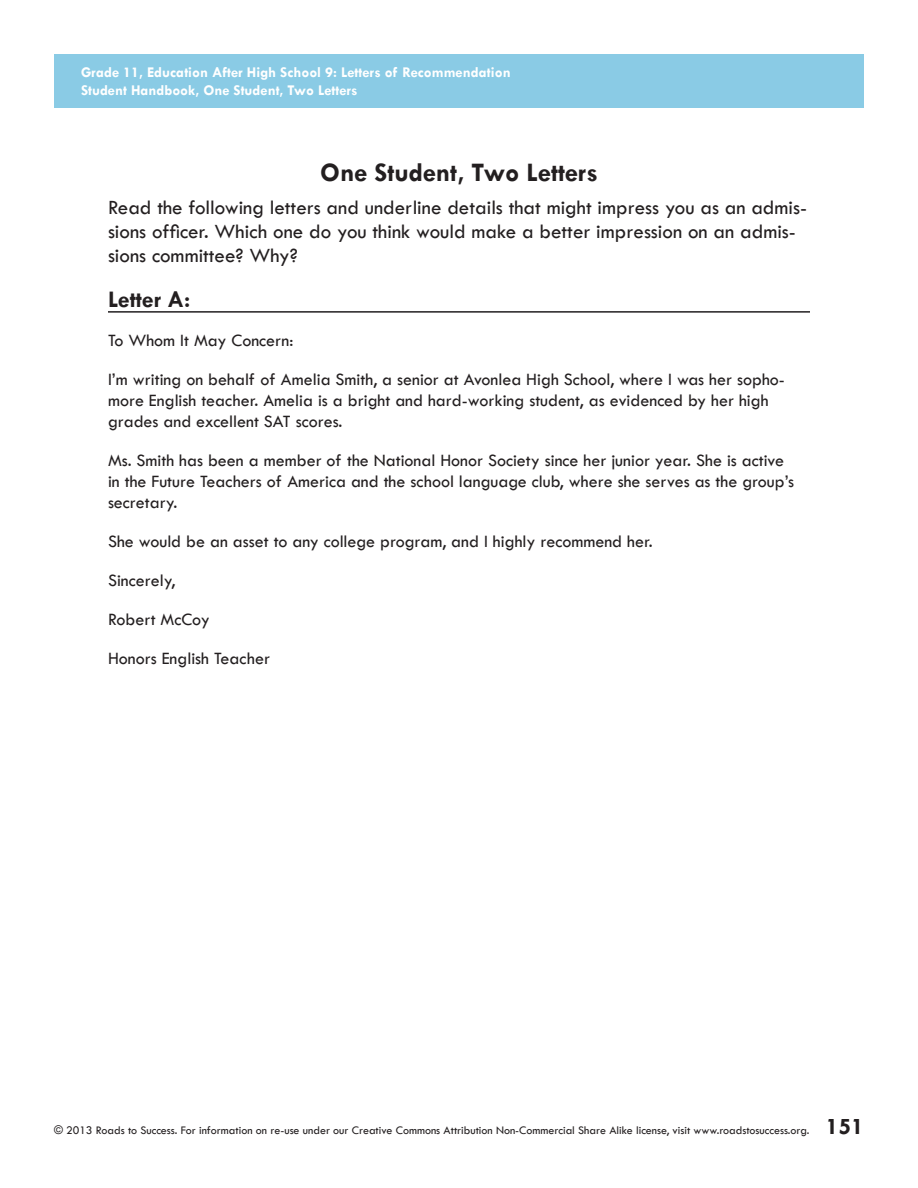
<style>
.page{position:relative;width:918px;height:1188px;background:#fff}
.page>*{position:absolute;margin:0;border:0;box-sizing:border-box;transform-origin:0 0}
.SHFR_Title{font:700 27px "Tw Cen";color:#231f20}
.SHFR_Head1{font:700 24px "Tw Cen";color:#231f20}
.SFHR_Instruction_Lin{font:500 21px/24px "Tw Cen";color:#231f20}
.SHFR_Text{font:500 18px/21px "Tw Cen";color:#231f20}
.t1{font:700 15px/18px "Tw Cen";color:#fff}
.Lesson_Front_Page_Te{font:500 12px "Tw Cen";color:#231f20}
.s1{font-weight:700;font-size:24px}
</style>
<div class="page">
<hr style="left:108px;top:311px;width:702px;height:2px;background:#231f20">
<div style="left:54px;top:54px;width:810px;height:54px;background:#8acbe5"></div>
<p class="t1" style="left:81px;top:63px;width:431px">Grade 11, Education After High School 9: Letters of Recommendation</p>
<p class="t1" style="left:81px;top:81px;width:278px">Student Handbook, One Student, Two Letters</p>
<p class="t1" style="left:203px;top:63px;width:301px;text-indent:122px">2 Choo ing a C lleg M jor<br>Sample College Requirements</p>
<p class="SHFR_Title" style="left:320px;top:156px;width:279px">One Student, Two Letters</p>
<p class="SFHR_Instruction_Lin" style="left:108px;top:195px;width:701px">Read the following letters and underline details that might impress you as an admis&shy;sions officer. Which one do you think would make a better impression on an admis&shy;sions committee? Why?</p>
<p class="SHFR_Head1" style="left:108px;top:285px;width:84px">Letter A:</p>
<p class="SHFR_Text" style="left:108px;top:329px;width:187px">To Whom It May Concern:</p>
<p class="SHFR_Text" style="left:108px;top:368px;width:678px">I’m writing on behalf of Amelia Smith, a senior at Avonlea High School, where I was her sopho&shy;more English teacher. Amelia is a bright and hard-working student, as evidenced by her high grades and excellent SAT scores.</p>
<p class="SHFR_Text" style="left:108px;top:449px;width:688px">Ms. Smith has been a member of the National Honor Society since her junior year. She is active in the Future Teachers of America and the school language club, where she serves as the group’s secretary.</p>
<p class="SHFR_Text" style="left:108px;top:530px;width:546px">She would be an asset to any college program, and I highly recommend her.</p>
<p class="SHFR_Text" style="left:108px;top:569px;width:69px">Sincerely,</p>
<p class="SHFR_Text" style="left:108px;top:608px;width:103px">Robert McCoy</p>
<p class="SHFR_Text" style="left:108px;top:647px;width:164px">Honors English Teacher</p>
<p class="Lesson_Front_Page_Te" style="left:54px;top:1123px;width:812px">© 2013 Roads to Success. For information on re-use under our Creative Commons Attribution Non-Commercial Share Alike license, visit www.roadstosuccess.org. <span class="s1">151</span></p>
</div>
